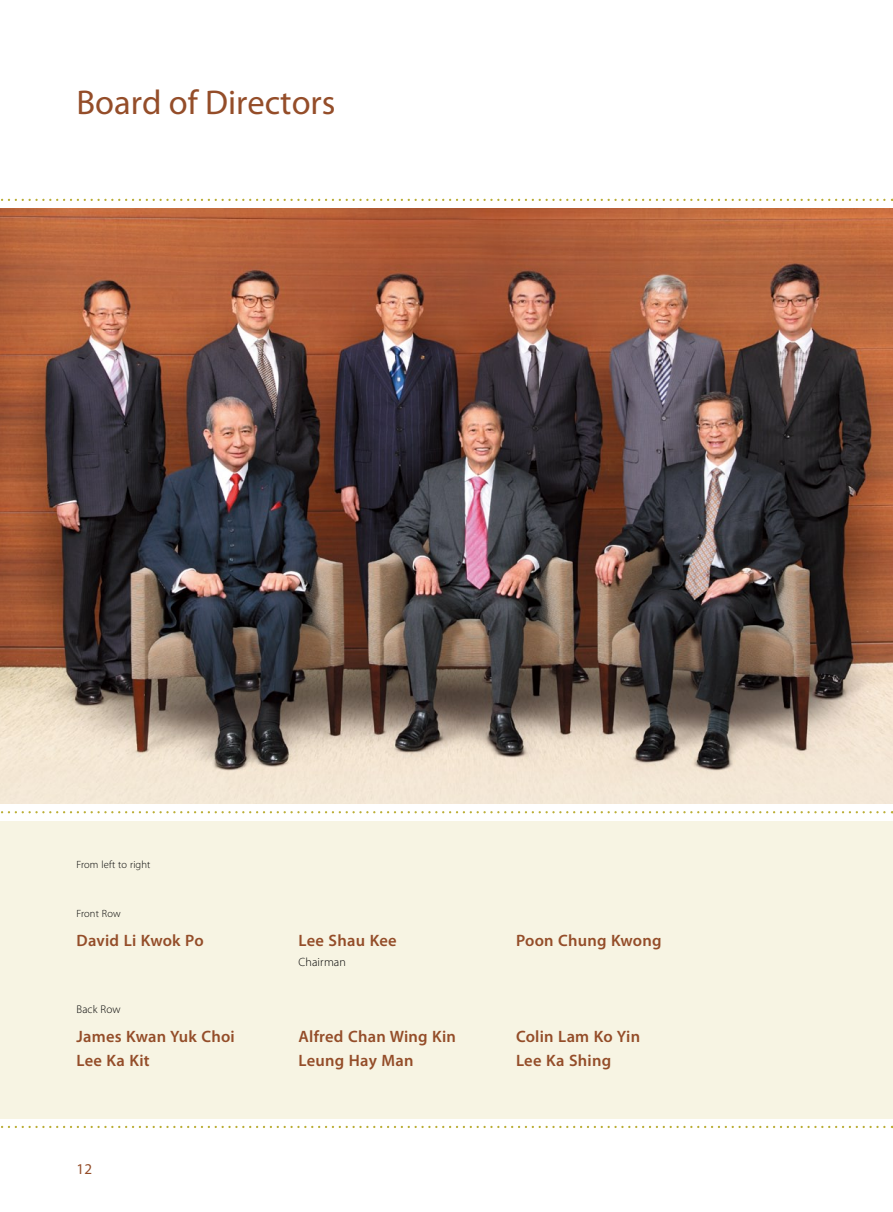
<style>
.page{position:relative;width:893px;height:1212px;background:#fff}
.page>*{position:absolute;margin:0;border:0;box-sizing:border-box;transform-origin:0 0}
.t1{font:34.5px "Myriad Pro";color:#944d29}
.t2{font:600 16.5px "Myriad Pro";letter-spacing:.015em;color:#944d29}
.t3{font:15px "Myriad Pro";color:#944d29}
.t4{font:300 12px "Myriad Pro";letter-spacing:.01em;color:#000}
.t5{font:300 11.25px "Myriad Pro";letter-spacing:.01em;color:#000}
.t6{font:300 10.5px "Myriad Pro";letter-spacing:.01em;color:#000}
</style>
<div class="page">
<div style="left:0;top:821px;width:893px;height:297px;background:#f7f4e3"></div>
<img style="left:0;top:208px;width:893px;height:596px">
<svg style="left:1px;top:811px;width:892px;height:2px"></svg>
<svg style="left:1px;top:1126px;width:892px;height:2px"></svg>
<svg style="left:1px;top:199px;width:892px;height:2px"></svg>
<h1 class="t1" style="left:77px;top:81px;width:261px">Board of Directors</h1>
<p class="t6" style="left:77px;top:858px;width:75px">From left to right</p>
<p class="t6" style="left:77px;top:907px;width:46px">Front Row</p>
<p class="t2" style="left:77px;top:930px;width:129px">David Li Kwok Po</p>
<p class="t2" style="left:299px;top:930px;width:100px">Lee Shau Kee</p>
<p class="t2" style="left:516px;top:930px;width:147px">Poon Chung Kwong</p>
<p class="t4" style="left:299px;top:955px;width:49px">Chairman</p>
<p class="t5" style="left:77px;top:1002px;width:46px">Back Row</p>
<p class="t2" style="left:77px;top:1025px;width:160px">James Kwan Yuk Choi</p>
<p class="t2" style="left:299px;top:1025px;width:159px">Alfred Chan Wing Kin</p>
<p class="t2" style="left:516px;top:1025px;width:126px">Colin Lam Ko Yin</p>
<p class="t2" style="left:77px;top:1049px;width:75px">Lee Ka Kit</p>
<p class="t2" style="left:299px;top:1049px;width:116px">Leung Hay Man</p>
<p class="t2" style="left:516px;top:1049px;width:97px">Lee Ka Shing</p>
<p class="t3" style="left:77px;top:1159px;width:17px">12</p>
</div>
